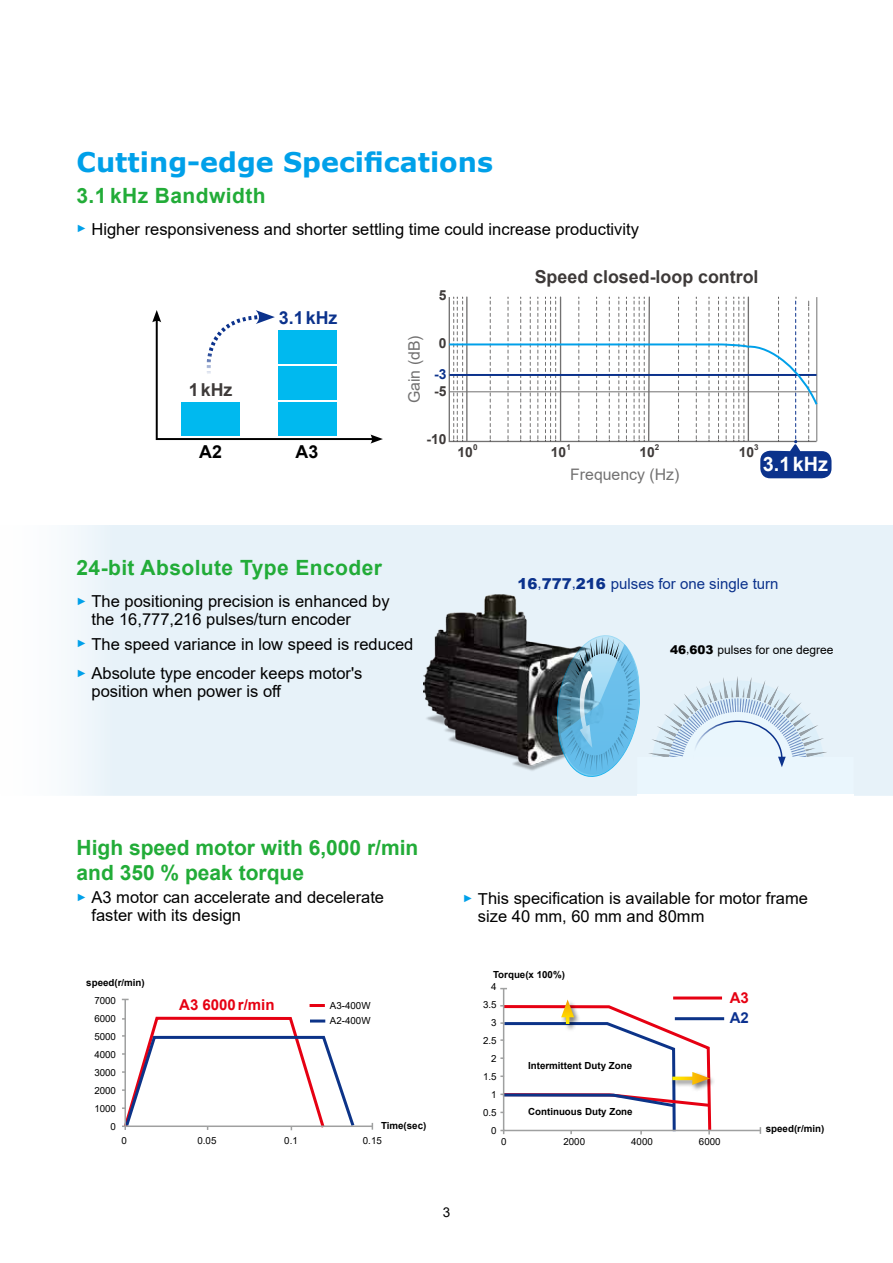
<style>
.page{position:relative;width:893px;height:1263px;background:#fff}
.page>*{position:absolute;margin:0;border:0;box-sizing:border-box;transform-origin:0 0}
.t1{font:700 27px "Verdana";color:#00a0e9}
.t2{font:700 21px/25.2px "Arial";color:#22ac38}
.t3{font:700 21px "Arial";letter-spacing:.02em;color:#22ac38}
.t4{font:700 19.8px "Arial";color:#fff}
.t5{font:700 17.85px "Arial";color:#3e3a39}
.t6{font:700 17.85px "Arial";color:#0b328c}
.t7{font:700 17.85px "Arial";color:#000}
.t8{font:16.5px/18px "Arial";color:#000}
.t9{font:15.9px "Arial";color:#727171}
.t10{font:15px "Arial";color:#0b328c}
.t11{font:700 15px "Arial";color:#e60012}
.t12{font:700 15px "Arial";color:#0b3190}
.t13{font:700 13.8px "Arial";color:#3e3a39}
.t14{font:700 13.8px "Arial";color:#0b328c}
.t15{font:13.5px "Arial";color:#000}
.t16{font:12px "Arial";color:#000}
.t17{font:9.75px/18px "Arial";color:#000;text-align:right}
.t18{font:700 9.75px "Arial";color:#000}
.t19{font:700 8.1px "Arial";color:#3e3a39}
.s1{font-size:10.5px;color:#00a0e9}
.s2{font-weight:900}
</style>
<div class="page">
<div style="left:0;top:525px;width:893px;height:270px;background:#e7f2f9"></div>
<svg style="left:152px;top:310px;width:231px;height:134px"></svg>
<svg style="left:448px;top:296px;width:383px;height:182px"></svg>
<img style="left:423px;top:595px;width:134px;height:176px">
<svg style="left:557px;top:635px;width:297px;height:161px"></svg>
<div style="left:638px;top:795px;width:216px;height:64px;background:#fff"></div>
<svg style="left:122px;top:998px;width:252px;height:133px"></svg>
<hr style="left:310px;top:1004px;width:15px;height:3px;background:#e60012">
<hr style="left:310px;top:1019px;width:15px;height:3px;background:#0c3388">
<svg style="left:500px;top:987px;width:262px;height:147px"></svg>
<h1 class="t1" style="left:77px;top:143px;width:418px">Cutting-edge Specifications</h1>
<p class="t3" style="left:77px;top:181px;width:191px">3.1 kHz Bandwidth</p>
<p class="t8" style="left:77px;top:220px;width:564px"><span class="s1">►</span> Higher responsiveness and shorter settling time could increase productivity</p>
<p class="t5" style="left:189px;top:377px;width:45px">1kHz</p>
<p class="t7" style="left:199px;top:439px;width:24px">A2</p>
<p class="t6" style="left:279px;top:305px;width:60px">3.1kHz</p>
<p class="t7" style="left:296px;top:439px;width:24px">A3</p>
<p class="t13" style="left:439px;top:286px;width:9px">5</p>
<p class="t9" style="left:403px;top:403px;width:69px;rotate:-90deg">Gain (dB)</p>
<p class="t13" style="left:439px;top:333px;width:9px">0</p>
<p class="t14" style="left:434px;top:364px;width:14px">-3</p>
<p class="t13" style="left:434px;top:382px;width:14px">-5</p>
<p class="t13" style="left:426px;top:429px;width:22px">-10</p>
<p class="t13" style="left:458px;top:442px;width:17px">10</p>
<p class="t19" style="left:473px;top:441px;width:6px">0</p>
<p class="t3" style="left:77px;top:553px;width:307px">24-bit Absolute Type Encoder</p>
<p class="t8" style="left:92px;top:592px;width:300px;text-indent:-15px"><span class="s1">►</span> The positioning precision is enhanced by the 16,777,216 pulses/turn encoder</p>
<p class="t8" style="left:77px;top:629px;width:338px;line-height:29.2px"><span class="s1">►</span> The speed variance in low speed is reduced <span class="s1">►</span> Absolute type encoder keeps motor's</p>
<p class="t8" style="left:92px;top:682px;width:192px">position when power is off</p>
<p class="t5" style="left:535px;top:265px;width:225px">Speed closed-loop control</p>
<p class="t13" style="left:551px;top:442px;width:17px">10</p>
<p class="t19" style="left:566px;top:441px;width:6px">1</p>
<p class="t13" style="left:639px;top:442px;width:17px">10</p>
<p class="t19" style="left:655px;top:441px;width:6px">2</p>
<p class="t13" style="left:739px;top:442px;width:17px">10</p>
<p class="t19" style="left:754px;top:441px;width:6px">3</p>
<p class="t4" style="left:763px;top:450px;width:67px">3.1kHz</p>
<p class="t9" style="left:570px;top:463px;width:111px">Frequency (Hz)</p>
<p class="t10" style="left:518px;top:573px;width:262px"><span class="s2">16</span>,<span class="s2">777</span>,<span class="s2">216</span> pulses for one single turn</p>
<p class="t16" style="left:670px;top:641px;width:165px"><span class="s2">46</span>,<span class="s2">603</span> pulses for one degree</p>
<p class="t2" style="left:77px;top:835px;width:343px">High speed motor with 6,000 r/min and 350 % peak torque</p>
<p class="t8" style="left:92px;top:888px;width:294px;text-indent:-15px"><span class="s1">►</span> A3 motor can accelerate and decelerate faster with its design</p>
<p class="t18" style="left:86px;top:975px;width:60px">speed(r/min)</p>
<p class="t17" style="left:94px;top:991px;width:23px">7000<br>6000<br>5000<br>4000<br>3000<br>2000<br>1000<br>0</p>
<p class="t11" style="left:179px;top:994px;width:97px">A3 6000r/min</p>
<p class="t17" style="left:330px;top:998px;width:42px;line-height:15px;text-align:left">A3-400W<br>A2-400W</p>
<p class="t18" style="left:381px;top:1118px;width:47px">Time(sec)</p>
<p class="t17" style="left:122px;top:1131px;width:7px">0</p>
<p class="t17" style="left:197px;top:1131px;width:20px">0.05</p>
<p class="t17" style="left:284px;top:1131px;width:15px">0.1</p>
<p class="t17" style="left:363px;top:1131px;width:20px">0.15</p>
<p class="t8" style="left:478px;top:889px;width:332px;text-indent:-15px"><span class="s1">►</span> This specification is available for motor frame size 40 mm, 60 mm and 80mm</p>
<p class="t18" style="left:493px;top:968px;width:73px">Torque(x 100%)</p>
<p class="t17" style="left:483px;top:977px;width:15px">4<br>3.5<br>3<br>2.5<br>2<br>1.5<br>1<br>0.5<br>0</p>
<p class="t18" style="left:528px;top:1059px;width:106px">Intermittent Duty Zone</p>
<p class="t18" style="left:528px;top:1105px;width:106px">Continuous Duty Zone</p>
<p class="t17" style="left:501px;top:1132px;width:7px">0</p>
<p class="t17" style="left:563px;top:1132px;width:23px">2000</p>
<p class="t17" style="left:631px;top:1132px;width:23px">4000</p>
<p class="t17" style="left:699px;top:1132px;width:23px">6000</p>
<p class="t11" style="left:730px;top:988px;width:21px">A3</p>
<p class="t12" style="left:730px;top:1007px;width:21px">A2</p>
<p class="t18" style="left:766px;top:1122px;width:60px">speed(r/min)</p>
<p class="t15" style="left:443px;top:1203px;width:9px">3</p>
</div>
